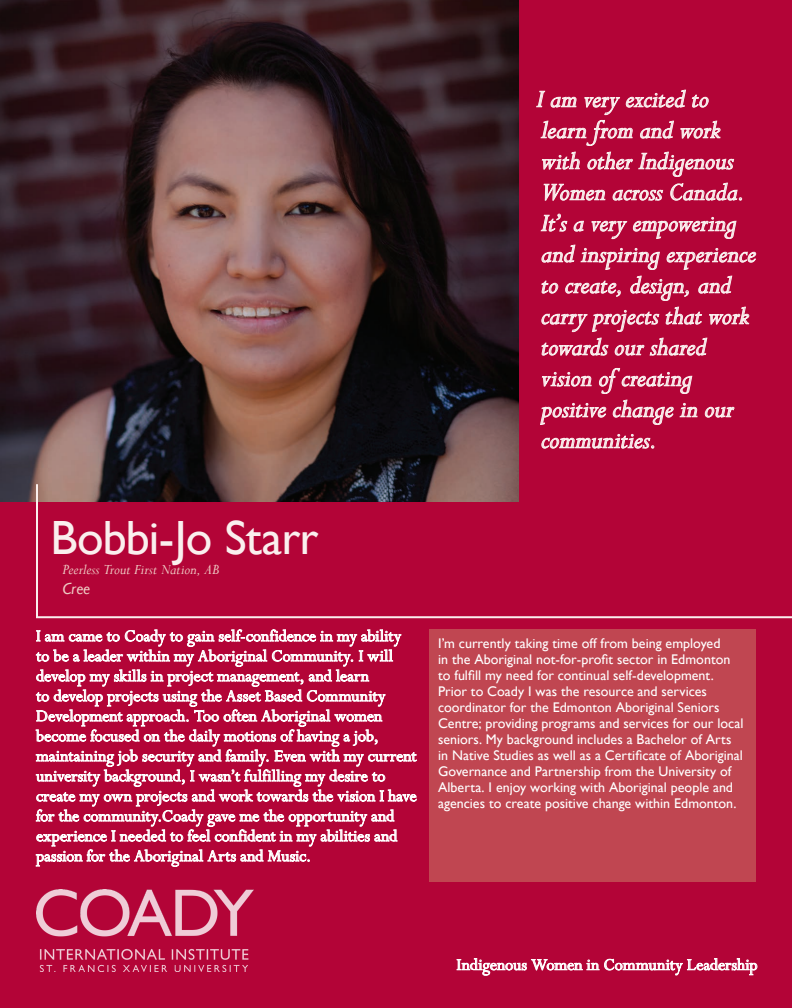
<style>
.page{position:relative;width:792px;height:1008px;background:#b30437}
.page>*{position:absolute;margin:0;border:0;box-sizing:border-box;transform-origin:0 0}
.t1{font:48px "Gill Sans";letter-spacing:-.02em;color:#faefee}
.t2{font:italic 28px/31px "Perpetua";letter-spacing:-.005em;color:#faefee}
.t3{font:18px/20px "Perpetua";color:#fff}
.t4{font:italic 16px "Perpetua";letter-spacing:-.005em;color:#eec9c2}
.t5{font:italic 16px "Gill Sans";color:#eec9c2}
.t6{font:14px/16px "Gill Sans";color:#fff}
</style>
<div class="page">
<svg style="left:536px;top:90px;width:206px;height:110px"></svg>
<svg style="left:541px;top:214px;width:26px;height:17px"></svg>
<svg style="left:574px;top:221px;width:10px;height:10px"></svg>
<svg style="left:592px;top:221px;width:35px;height:18px"></svg>
<svg style="left:633px;top:216px;width:103px;height:23px"></svg>
<svg style="left:542px;top:245px;width:33px;height:17px"></svg>
<svg style="left:581px;top:248px;width:79px;height:22px"></svg>
<svg style="left:667px;top:248px;width:89px;height:22px"></svg>
<svg style="left:542px;top:276px;width:207px;height:118px"></svg>
<svg style="left:540px;top:403px;width:66px;height:22px"></svg>
<svg style="left:613px;top:400px;width:60px;height:25px"></svg>
<svg style="left:680px;top:403px;width:17px;height:14px"></svg>
<svg style="left:705px;top:407px;width:29px;height:10px"></svg>
<svg style="left:542px;top:434px;width:112px;height:14px"></svg>
<img style="left:0;top:0;width:519px;height:501px">
<svg style="left:35px;top:482px;width:757px;height:137px"></svg>
<div style="left:429px;top:630px;width:327px;height:252px;background:#c04651"></div>
<img style="left:36px;top:890px;width:218px;height:82px">
<svg style="left:36px;top:630px;width:381px;height:237px"></svg>
<svg style="left:457px;top:958px;width:300px;height:17px"></svg>
<p class="t2" style="left:536px;top:82px;width:221px">I am very excited to learn from and work with other Indigenous<br>Women across Canada.<br>It’s a very empowering and inspiring experience to create, design, and carry projects that work towards our shared vision of creating positive change in our communities.</p>
<h1 class="t1" style="left:50px;top:510px;width:270px">Bobbi-Jo Starr</h1>
<p class="t4" style="left:62px;top:559px;width:159px">Peerless Trout First Nation, AB</p>
<p class="t5" style="left:62px;top:580px;width:29px">Cree</p>
<p class="t3" style="left:36px;top:626px;width:382px">I am came to Coady to gain self-confidence in my ability to be a leader within my Aboriginal Community. I will develop my skills in project management, and learn<br>to develop projects using the Asset Based Community Development approach. Too often Aboriginal women become focused on the daily motions of having a job, maintaining job security and family. Even with my current university background, I wasn’t fulfilling my desire to create my own projects and work towards the vision I have for the community.Coady gave me the opportunity and experience I needed to feel confident in my abilities and passion for the Aboriginal Arts and Music.</p>
<p class="t6" style="left:438px;top:636px;width:307px">I’m currently taking time off from being employed<br>in the Aboriginal not-for-profit sector in Edmonton to fulfill my need for continual self-development.<br>Prior to Coady I was the resource and services coordinator for the Edmonton Aboriginal Seniors Centre; providing programs and services for our local seniors. My background includes a Bachelor of Arts in Native Studies as well as a Certificate of Aboriginal Governance and Partnership from the University of Alberta. I enjoy working with Aboriginal people and agencies to create positive change within Edmonton.</p>
<p class="t3" style="left:457px;top:954px;width:302px">Indigenous Women in Community Leadership</p>
</div>
